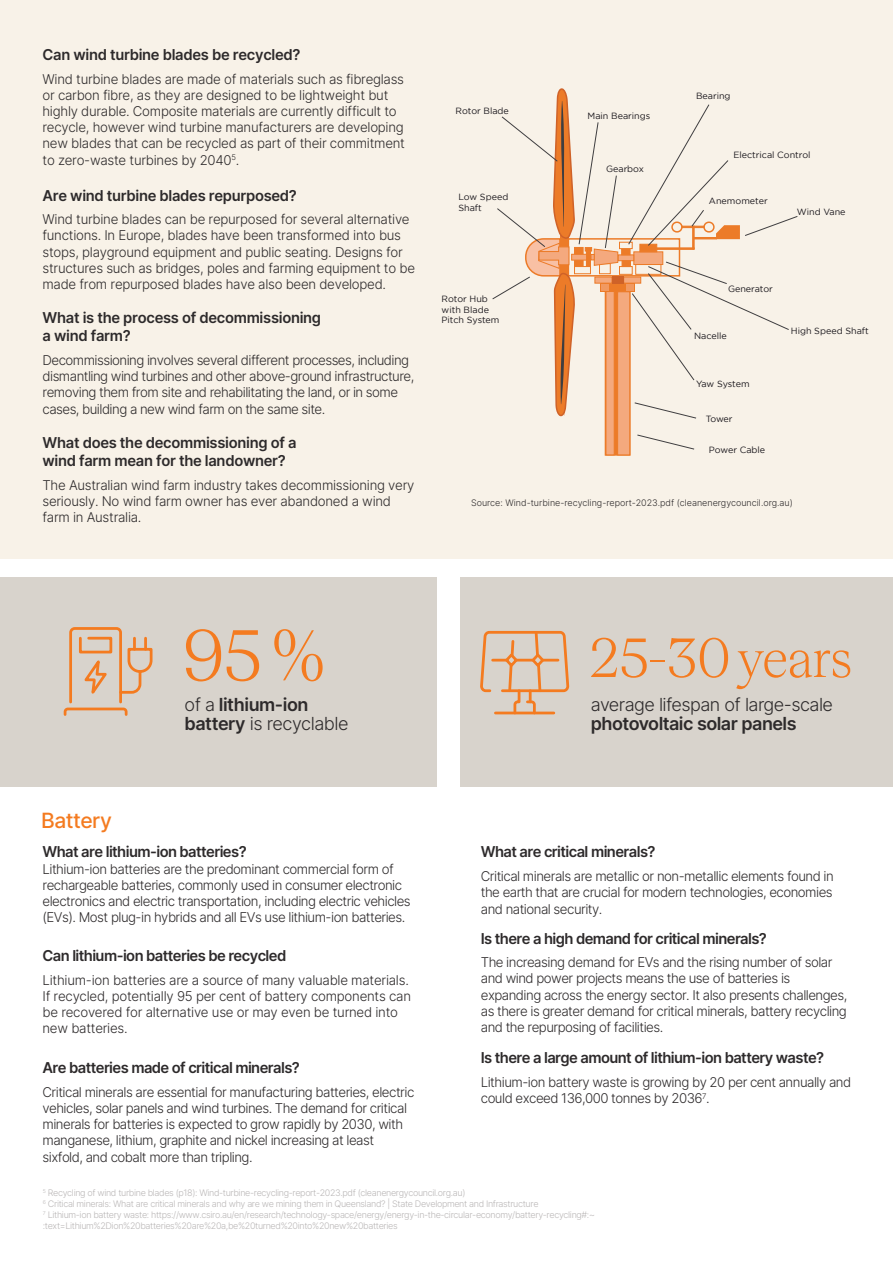
<style>
.page{position:relative;width:893px;height:1263px;background:#fff}
.page>*{position:absolute;margin:0;border:0;box-sizing:border-box;transform-origin:0 0}
.t1{font:300 75px "Teodor";color:#f47b20}
.t2{font:300 57.45px "Teodor";letter-spacing:-.025em;color:#f47b20}
.t3{font:500 21px "Inter";letter-spacing:-.025em;color:#f47b20}
.t4{font:600 18px/19.5px "Inter";letter-spacing:-.03em;color:#2d2a2b}
.t5{font:300 18px "Inter";letter-spacing:-.03em;color:#2d2a2b}
.t6{font:600 15px "Inter";letter-spacing:-.04em;color:#2d2a2b}
.t7{font:600 15px/18px "Inter";letter-spacing:-.02em;color:#2d2a2b}
.t8{font:300 13.5px/16.2px "Inter";letter-spacing:-.04em;color:#2d2a2b}
.t9{font:300 13.5px/16.2px "Inter";letter-spacing:-.02em;color:#2d2a2b}
.t10{font:300 9px/10.8px "Inter";letter-spacing:-.04em;color:#bab7b7}
.t11{font:9px/10.8px "Gotham";color:#1a171c}
.t12{font:300 9px "Inter";color:#2d2a2b}
.s1{font-weight:300}
</style>
<div class="page">
<div style="left:0;top:0;width:893px;height:559px;background:#f8f2e8"></div>
<div style="left:461px;top:577px;width:432px;height:210px;background:#d8d3cc"></div>
<div style="left:0;top:577px;width:436px;height:210px;background:#d8d3cc"></div>
<div style="left:600px;top:283px;width:35px;height:9px;background:#ec7b28"></div>
<div style="left:626px;top:284px;width:8px;height:7px;background:#f19961"></div>
<div style="left:633px;top:251px;width:30px;height:14px;background:#f4a97e;border:1px solid #ec7b28"></div>
<div style="left:639px;top:244px;width:18px;height:8px;background:#ec7b28;border:1px solid #ec7b28"></div>
<div style="left:618px;top:254px;width:16px;height:7px;background:#f4a97e;border:1px solid #ec7b28"></div>
<div style="left:621px;top:249px;width:9px;height:6px;background:#ec7b28"></div>
<div style="left:622px;top:260px;width:9px;height:7px;background:#ec7b28"></div>
<div style="left:619px;top:242px;width:14px;height:7px;border:1px solid #ec7b28"></div>
<div style="left:619px;top:266px;width:14px;height:9px;border:1px solid #ec7b28"></div>
<div style="left:568px;top:238px;width:112px;height:39px;border:2px solid #ec7b28"></div>
<svg style="left:623px;top:277px;width:8px;height:6px"></svg>
<div style="left:612px;top:276px;width:11px;height:8px;background:#cf6228"></div>
<div style="left:617px;top:291px;width:13px;height:164px;background:#f4a97e;border:1px solid #ec7b28"></div>
<div style="left:656px;top:247px;width:38px;height:3px;background:#ec7b28;border:1px solid #ec7b28"></div>
<div style="left:692px;top:226px;width:2px;height:23px;background:#ec7b28;border:1px solid #ec7b28"></div>
<svg style="left:631px;top:261px;width:158px;height:120px"></svg>
<svg style="left:634px;top:402px;width:63px;height:17px"></svg>
<svg style="left:637px;top:434px;width:58px;height:16px"></svg>
<svg style="left:628px;top:104px;width:170px;height:142px"></svg>
<svg style="left:492px;top:88px;width:127px;height:368px"></svg>
<svg style="left:480px;top:630px;width:88px;height:85px"></svg>
<svg style="left:63px;top:627px;width:90px;height:89px"></svg>
<p class="t7" style="left:43px;top:45px;width:260px">Can wind turbine blades be recycled?</p>
<p class="t9" style="left:43px;top:70px;width:364px">Wind turbine blades are made of materials such as fibreglass or carbon fibre, as they are designed to be lightweight but highly durable. Composite materials are currently difficult to recycle, however wind turbine manufacturers are developing new blades that can be recycled as part of their commitment to zero-waste turbines by 2040<sup>5</sup>.</p>
<p class="t7" style="left:43px;top:186px;width:256px">Are wind turbine blades repurposed?</p>
<p class="t9" style="left:43px;top:211px;width:374px">Wind turbine blades can be repurposed for several alternative functions. In Europe, blades have been transformed into bus stops, playground equipment and public seating. Designs for structures such as bridges, poles and farming equipment to be made from repurposed blades have also been developed.</p>
<p class="t7" style="left:43px;top:308px;width:280px">What is the process of decommissioning a wind farm?</p>
<p class="t8" style="left:43px;top:352px;width:373px">Decommissioning involves several different processes, including dismantling wind turbines and other above-ground infrastructure, removing them from site and rehabilitating the land, or in some cases, building a new wind farm on the same site.</p>
<p class="t7" style="left:43px;top:433px;width:255px">What does the decommissioning of a wind farm mean for the landowner?</p>
<p class="t9" style="left:43px;top:476px;width:373px">The Australian wind farm industry takes decommissioning very seriously. No wind farm owner has ever abandoned a wind farm in Australia.</p>
<p class="t11" style="left:456px;top:106px;width:55px">Rotor Blade</p>
<p class="t11" style="left:458px;top:192px;width:51px">Low Speed<br>Shaft</p>
<p class="t11" style="left:442px;top:293px;width:59px">Rotor Hub with Blade<br>Pitch System</p>
<p class="t11" style="left:587px;top:110px;width:64px">Main Bearings</p>
<p class="t11" style="left:606px;top:163px;width:39px">Gearbox</p>
<p class="t11" style="left:696px;top:90px;width:36px">Bearing</p>
<p class="t11" style="left:733px;top:150px;width:79px">Electrical Control</p>
<p class="t11" style="left:709px;top:196px;width:60px">Anemometer</p>
<p class="t11" style="left:797px;top:206px;width:50px">Wind Vane</p>
<p class="t11" style="left:728px;top:283px;width:46px">Generator</p>
<p class="t11" style="left:694px;top:330px;width:34px">Nacelle</p>
<p class="t11" style="left:696px;top:379px;width:55px">Yaw System</p>
<p class="t11" style="left:706px;top:414px;width:28px">Tower</p>
<p class="t11" style="left:709px;top:444px;width:58px">Power Cable</p>
<p class="t11" style="left:791px;top:326px;width:80px">High Speed Shaft</p>
<p class="t12" style="left:471px;top:496px;width:323px">Source: Wind-turbine-recycling-report-2023.pdf (cleanenergycouncil.org.au)</p>
<h1 class="t1" style="left:181px;top:603px;width:146px">95 %</h1>
<h3 class="t4" style="left:185px;top:694px;width:166px"><span class="s1">of a</span> lithium-ion battery <span class="s1">is recyclable</span></h3>
<h3 class="t3" style="left:41px;top:805px;width:72px">Battery</h3>
<p class="t6" style="left:43px;top:841px;width:206px">What are lithium-ion batteries?</p>
<p class="t8" style="left:43px;top:860px;width:370px">Lithium-ion batteries are the predominant commercial form of rechargeable batteries, commonly used in consumer electronic electronics and electric transportation, including electric vehicles (EVs). Most plug-in hybrids and all EVs use lithium-ion batteries.</p>
<p class="t6" style="left:43px;top:944px;width:245px">Can lithium-ion batteries be recycled</p>
<p class="t9" style="left:43px;top:971px;width:370px">Lithium-ion batteries are a source of many valuable materials.<br>If recycled, potentially 95 per cent of battery components can be recovered for alternative use or may even be turned into new batteries.</p>
<p class="t6" style="left:43px;top:1057px;width:259px">Are batteries made of critical minerals?</p>
<p class="t8" style="left:43px;top:1083px;width:373px">Critical minerals are essential for manufacturing batteries, electric vehicles, solar panels and wind turbines. The demand for critical minerals for batteries is expected to grow rapidly by 2030, with manganese, lithium, graphite and nickel increasing at least sixfold, and cobalt more than tripling.</p>
<h2 class="t2" style="left:589px;top:617px;width:266px">25-30 years</h2>
<h3 class="t5" style="left:591px;top:691px;width:244px">average lifespan of large-scale</h3>
<h3 class="t4" style="left:591px;top:713px;width:207px">photovoltaic solar panels</h3>
<p class="t6" style="left:481px;top:841px;width:176px">What are critical minerals?</p>
<p class="t8" style="left:481px;top:868px;width:355px;text-align:justify">Critical minerals are metallic or non-metallic elements found in the earth that are crucial for modern technologies, economies and national security.</p>
<p class="t6" style="left:481px;top:927px;width:288px">Is there a high demand for critical minerals?</p>
<p class="t8" style="left:481px;top:954px;width:368px">The increasing demand for EVs and the rising number of solar and wind power projects means the use of batteries is expanding across the energy sector. It also presents challenges, as there is greater demand for critical minerals, battery recycling and the repurposing of facilities.</p>
<p class="t6" style="left:481px;top:1047px;width:345px">Is there a large amount of lithium-ion battery waste?</p>
<p class="t8" style="left:481px;top:1074px;width:372px">Lithium-ion battery waste is growing by 20 per cent annually and could exceed 136,000 tonnes by 2036<sup>7</sup>.</p>
<p class="t10" style="left:43px;top:1187px;width:554px"><sup>5</sup> Recycling of wind turbine blades (p18): Wind-turbine-recycling-report-2023.pdf (cleanenergycouncil.org.au)<br><sup>6</sup> Critical minerals: What are critical minerals and why are we mining them in Queensland? | State Development and Infrastructure<br><sup>7</sup> Lithium-ion battery waste: https://www.csiro.au/en/research/technology-space/energy/energy-in-the-circular-economy/battery-recycling#:~ :text=Lithium%2Dion%20batteries%20are%20a,be%20turned%20into%20new%20batteries</p>
</div>
